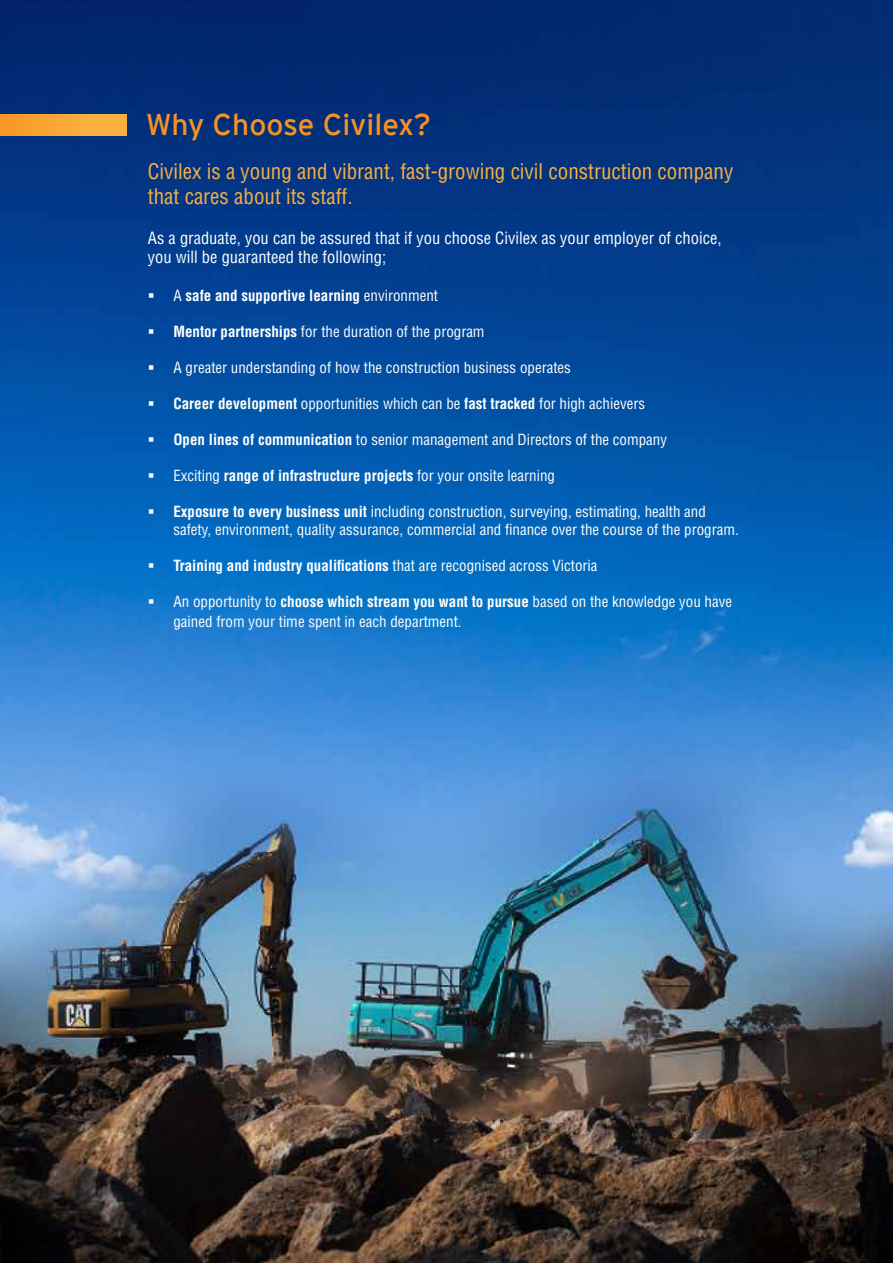
<style>
.page{position:relative;width:893px;height:1263px;background:#fff}
.page>*{position:absolute;margin:0;border:0;box-sizing:border-box;transform-origin:0 0}
.t1{font:30px "Interstate";color:#f79220}
.t2{font:condensed 21px/25.2px "Helvetica LT Std";color:#fbb040}
.t3{font:condensed 16.5px/19.8px "Helvetica LT Std";color:#fff}
.t4{font:condensed 15px/18px "Helvetica LT Std";color:#fff}
.t5{font:700 condensed 15px "Helvetica LT Std";color:#fff}
.s1{font-weight:400}
.s2{font-weight:700}
</style>
<div class="page">
<img style="left:0;top:0;width:893px;height:1263px">
<div style="left:0;top:115px;width:126px;height:21px;background:linear-gradient(to right,#f89927,#fcb546)"></div>
<svg style="left:149px;top:293px;width:5px;height:5px"></svg>
<svg style="left:149px;top:329px;width:5px;height:5px"></svg>
<svg style="left:149px;top:365px;width:5px;height:5px"></svg>
<svg style="left:149px;top:401px;width:5px;height:5px"></svg>
<svg style="left:149px;top:437px;width:5px;height:5px"></svg>
<svg style="left:149px;top:473px;width:5px;height:5px"></svg>
<svg style="left:149px;top:509px;width:5px;height:5px"></svg>
<svg style="left:149px;top:563px;width:5px;height:5px"></svg>
<svg style="left:149px;top:599px;width:5px;height:5px"></svg>
<h1 class="t1" style="left:146px;top:108px;width:287px">Why Choose Civilex?</h1>
<h2 class="t2" style="left:148px;top:158px;width:587px">Civilex is a young and vibrant, fast-growing civil construction company that cares about its staff.</h2>
<p class="t3" style="left:148px;top:228px;width:575px">As a graduate, you can be assured that if you choose Civilex as your employer of choice, you will be guaranteed the following;</p>
<p class="t5" style="left:173px;top:286px;width:266px"><span class="s1">A</span> safe and supportive learning <span class="s1">environment</span></p>
<p class="t4" style="left:173px;top:323px;width:313px"><span class="s2">Mentor partnerships</span> for the duration of the program</p>
<p class="t4" style="left:173px;top:359px;width:399px">A greater understanding of how the construction business operates</p>
<p class="t4" style="left:173px;top:395px;width:473px"><span class="s2">Career development</span> opportunities which can be <span class="s2">fast tracked</span> for high achievers</p>
<p class="t4" style="left:173px;top:431px;width:495px"><span class="s2">Open lines of communication</span> to senior management and Directors of the company</p>
<p class="t4" style="left:173px;top:467px;width:383px">Exciting <span class="s2">range of infrastructure projects</span> for your onsite learning</p>
<p class="t4" style="left:173px;top:503px;width:567px"><span class="s2">Exposure to every business unit</span> including construction, surveying, estimating, health and safety, environment, quality assurance, commercial and finance over the course of the program.</p>
<p class="t5" style="left:173px;top:556px;width:426px">Training and industry qualifications <span class="s1">that are recognised across Victoria</span></p>
<p class="t4" style="left:173px;top:592px;width:560px;line-height:19.8px">An opportunity to <span class="s2">choose which stream you want to pursue</span> based on the knowledge you have gained from your time spent in each department.</p>
</div>
